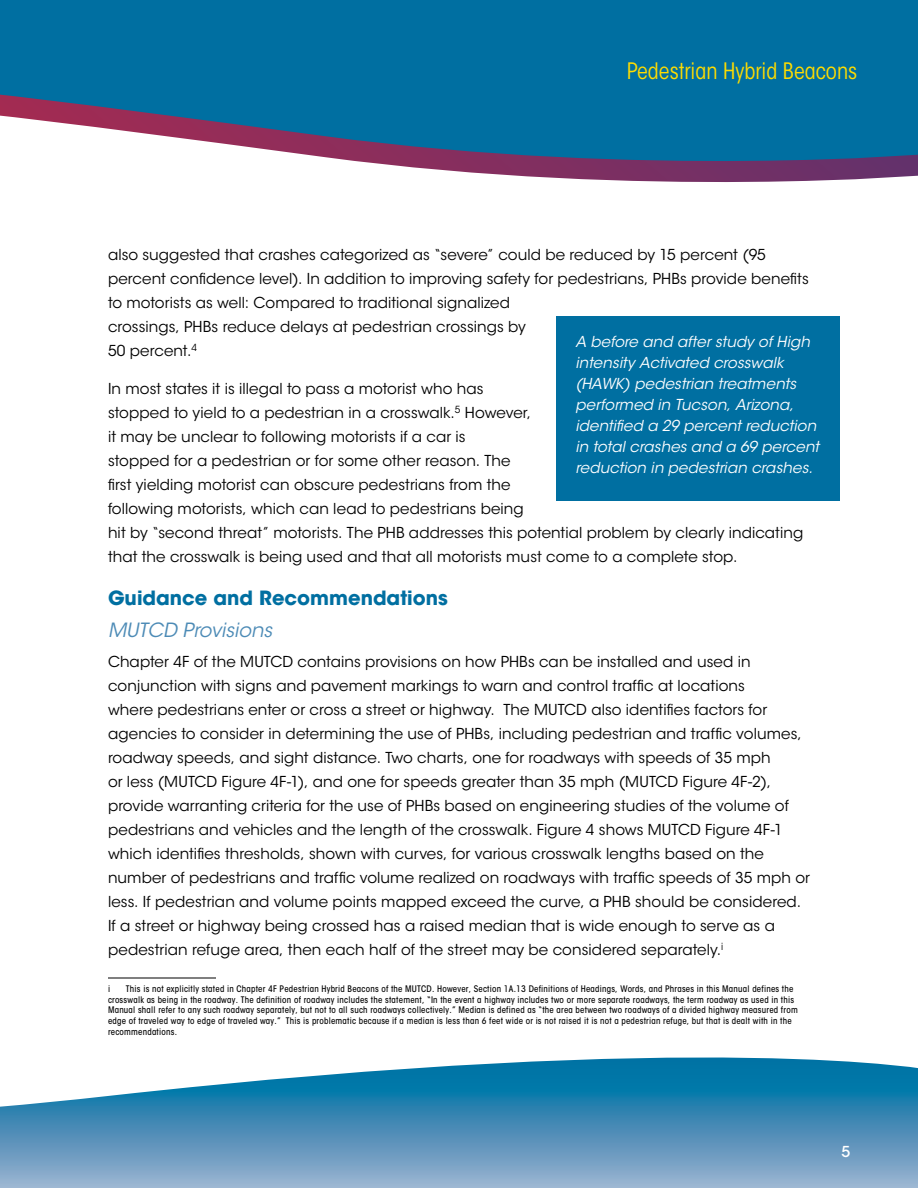
<style>
.page{position:relative;width:918px;height:1188px;background:#fff}
.page>*{position:absolute;margin:0;border:0;box-sizing:border-box;transform-origin:0 0}
.t1{font:condensed 22.5px "ITC Avant Garde Std";color:#fd0}
.t2{font:700 19.5px "ITC Avant Garde Std";color:#006fa1}
.t3{font:italic 19.5px "ITC Avant Garde Std";color:#4d8bb6}
.t4{font:15px/24px "ITC Avant Garde Std";letter-spacing:.005em;color:#000}
.t5{font:italic 15px/21px "ITC Avant Garde Std";letter-spacing:.005em;color:#fff}
.t6{font:500 15px "ITC Avant Garde Std";color:#fff}
.t7{font:500 condensed 9px/10.8px "ITC Avant Garde Std";letter-spacing:.025em;color:#000}
</style>
<div class="page">
<svg style="left:0;top:1057px;width:918px;height:131px;background:#5e9cc0"></svg>
<div style="left:0;top:0;width:918px;height:65px;background:#006fa1"></div>
<svg style="left:0;top:65px;width:918px;height:117px"></svg>
<hr style="left:108px;top:978px;width:108px;height:1px;background:#000">
<div style="left:556px;top:316px;width:283px;height:185px;background:#006fa1"></div>
<h1 class="t1" style="left:627px;top:57px;width:232px">Pedestrian Hybrid Beacons</h1>
<p class="t4" style="left:108px;top:243px;width:702px">also suggested that crashes categorized as “severe” could be reduced by 15 percent (95 percent confidence level). In addition to improving safety for pedestrians, PHBs provide benefits to motorists as well: Compared to traditional signalized<br>crossings, PHBs reduce delays at pedestrian crossings by<br>50 percent.<sup>4</sup></p>
<p class="t4" style="left:108px;top:377px;width:697px">In most states it is illegal to pass a motorist who has<br>stopped to yield to a pedestrian in a crosswalk.<sup>5</sup> However,<br>it may be unclear to following motorists if a car is<br>stopped for a pedestrian or for some other reason. The<br>first yielding motorist can obscure pedestrians from the<br>following motorists, which can lead to pedestrians being<br>hit by “second threat” motorists. The PHB addresses this potential problem by clearly indicating that the crosswalk is being used and that all motorists must come to a complete stop.</p>
<h2 class="t2" style="left:108px;top:586px;width:341px">Guidance and Recommendations</h2>
<h2 class="t3" style="left:108px;top:618px;width:166px">MUTCD Provisions</h2>
<p class="t4" style="left:108px;top:650px;width:704px">Chapter 4F of the MUTCD contains provisions on how PHBs can be installed and used in conjunction with signs and pavement markings to warn and control traffic at locations<br>where pedestrians enter or cross a street or highway. The MUTCD also identifies factors for agencies to consider in determining the use of PHBs, including pedestrian and traffic volumes, roadway speeds, and sight distance. Two charts, one for roadways with speeds of 35 mph<br>or less (MUTCD Figure 4F-1), and one for speeds greater than 35 mph (MUTCD Figure 4F-2), provide warranting criteria for the use of PHBs based on engineering studies of the volume of pedestrians and vehicles and the length of the crosswalk. Figure 4 shows MUTCD Figure 4F-1 which identifies thresholds, shown with curves, for various crosswalk lengths based on the number of pedestrians and traffic volume realized on roadways with traffic speeds of 35 mph or less. If pedestrian and volume points mapped exceed the curve, a PHB should be considered.<br>If a street or highway being crossed has a raised median that is wide enough to serve as a pedestrian refuge area, then each half of the street may be considered separately.<sup>i</sup></p>
<p class="t7" style="left:108px;top:983px;width:4px">i</p>
<p class="t7" style="left:108px;top:983px;width:691px;text-indent:18px">This is not explicitly stated in Chapter 4F Pedestrian Hybrid Beacons of the MUTCD. However, Section 1A.13 Definitions of Headings, Words, and Phrases in this Manual defines the crosswalk as being in the roadway. The definition of roadway includes the statement, “In the event a highway includes two or more separate roadways, the term roadway as used in this Manual shall refer to any such roadway separately, but not to all such roadways collectively.” Median is defined as “the area between two roadways of a divided highway measured from edge of traveled way to edge of traveled way.” This is problematic because if a median is less than 6 feet wide or is not raised it is not a pedestrian refuge, but that is dealt with in the recommendations.</p>
<p class="t5" style="left:575px;top:331px;width:245px">A before and after study of High intensity Activated crosswalk (HAWK) pedestrian treatments performed in Tucson, Arizona, identified a 29 percent reduction in total crashes and a 69 percent reduction in pedestrian crashes.</p>
<p class="t6" style="left:842px;top:1142px;width:10px">5</p>
</div>
